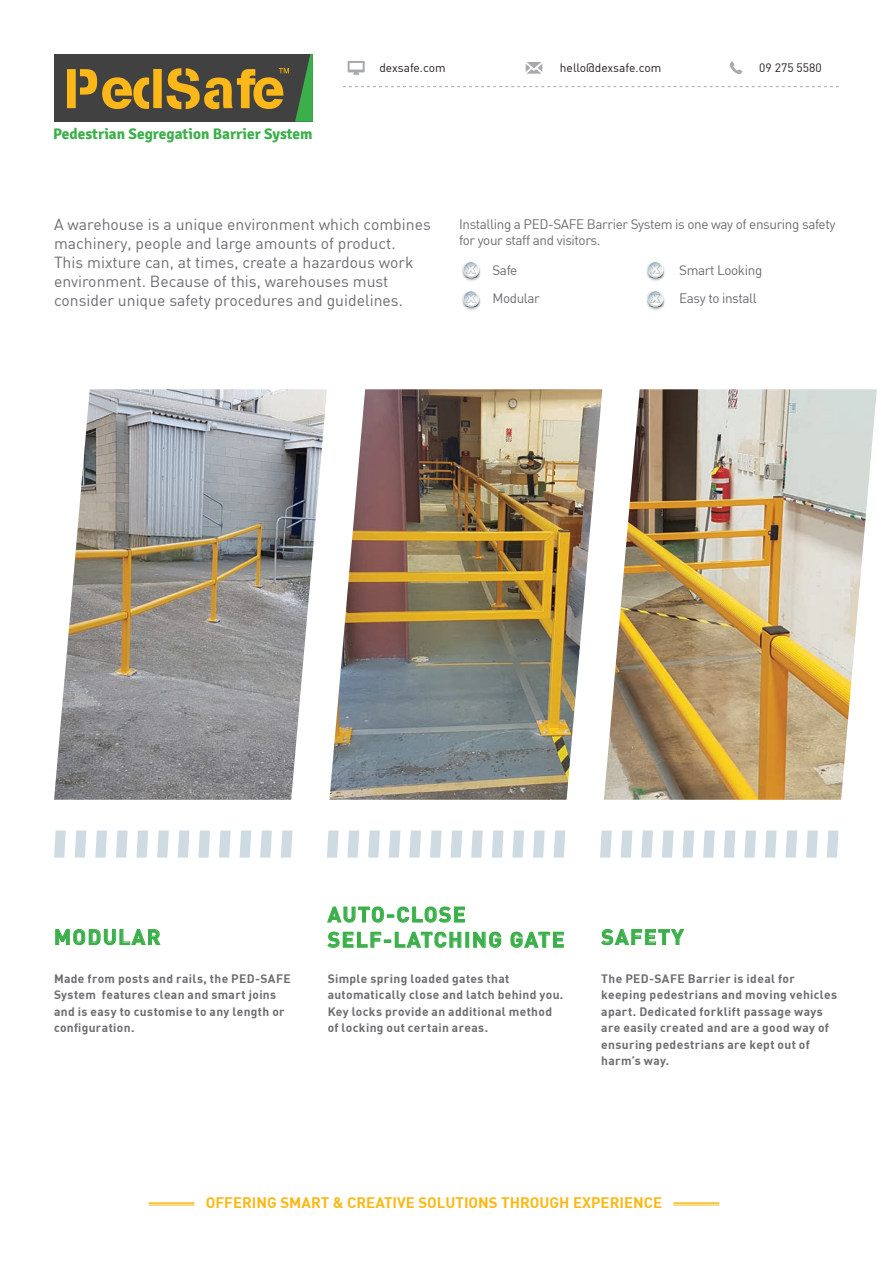
<style>
.page{position:relative;width:893px;height:1263px;background:#fff}
.page>*{position:absolute;margin:0;border:0;box-sizing:border-box;transform-origin:0 0}
.t1{font:55.8px "Stencilia A";color:#fcb818}
.t2{font:700 21px/25.2px "DIN";letter-spacing:.07em;color:#3baf49}
.t3{font:15.75px/18.9px "DIN";color:#6c6d70}
.t4{font:700 15.3px "Signika";color:#3baf49}
.t5{font:700 15px "DIN";color:#fcb814}
.t6{font:13.5px/16.2px "DIN";letter-spacing:-.03em;color:#6c6d70}
.t7{font:700 12px/16.5px "DIN";letter-spacing:.03em;color:#6c6d70}
.t8{font:12px "DIN";color:#231f20}
</style>
<div class="page">
<div style="left:54px;top:54px;width:258px;height:68px;background:#414142"></div>
<svg style="left:279px;top:68px;width:10px;height:5px"></svg>
<svg style="left:295px;top:54px;width:18px;height:68px"></svg>
<hr style="left:673px;top:1202px;width:46px;height:2px;background:#fcb814">
<hr style="left:673px;top:1205px;width:46px;height:1px;background:#fcb814">
<hr style="left:149px;top:1202px;width:46px;height:2px;background:#fcb814">
<hr style="left:149px;top:1205px;width:46px;height:1px;background:#fcb814">
<svg style="left:525px;top:62px;width:18px;height:12px"></svg>
<svg style="left:730px;top:61px;width:12px;height:13px"></svg>
<svg style="left:348px;top:61px;width:17px;height:14px"></svg>
<svg style="left:343px;top:86px;width:496px;height:1px"></svg>
<svg style="left:54px;top:830px;width:12px;height:27px"></svg>
<svg style="left:137px;top:830px;width:11px;height:27px"></svg>
<svg style="left:219px;top:830px;width:12px;height:27px"></svg>
<svg style="left:95px;top:830px;width:12px;height:27px"></svg>
<svg style="left:178px;top:830px;width:11px;height:27px"></svg>
<svg style="left:260px;top:830px;width:12px;height:27px"></svg>
<svg style="left:75px;top:830px;width:11px;height:27px"></svg>
<svg style="left:157px;top:830px;width:12px;height:27px"></svg>
<svg style="left:240px;top:830px;width:11px;height:27px"></svg>
<svg style="left:116px;top:830px;width:12px;height:27px"></svg>
<svg style="left:198px;top:830px;width:12px;height:27px"></svg>
<svg style="left:281px;top:830px;width:11px;height:27px"></svg>
<svg style="left:327px;top:830px;width:12px;height:27px"></svg>
<svg style="left:409px;top:830px;width:12px;height:27px"></svg>
<svg style="left:492px;top:830px;width:11px;height:27px"></svg>
<svg style="left:368px;top:830px;width:12px;height:27px"></svg>
<svg style="left:451px;top:830px;width:11px;height:27px"></svg>
<svg style="left:533px;top:830px;width:12px;height:27px"></svg>
<svg style="left:347px;top:830px;width:12px;height:27px"></svg>
<svg style="left:430px;top:830px;width:12px;height:27px"></svg>
<svg style="left:512px;top:830px;width:12px;height:27px"></svg>
<svg style="left:389px;top:830px;width:11px;height:27px"></svg>
<svg style="left:471px;top:830px;width:12px;height:27px"></svg>
<svg style="left:554px;top:830px;width:11px;height:27px"></svg>
<svg style="left:600px;top:830px;width:12px;height:27px"></svg>
<svg style="left:682px;top:830px;width:12px;height:27px"></svg>
<svg style="left:765px;top:830px;width:12px;height:27px"></svg>
<svg style="left:641px;top:830px;width:12px;height:27px"></svg>
<svg style="left:724px;top:830px;width:11px;height:27px"></svg>
<svg style="left:806px;top:830px;width:12px;height:27px"></svg>
<svg style="left:621px;top:830px;width:11px;height:27px"></svg>
<svg style="left:703px;top:830px;width:12px;height:27px"></svg>
<svg style="left:785px;top:830px;width:12px;height:27px"></svg>
<svg style="left:662px;top:830px;width:12px;height:27px"></svg>
<svg style="left:744px;top:830px;width:12px;height:27px"></svg>
<svg style="left:827px;top:830px;width:11px;height:27px"></svg>
<svg style="left:55px;top:929px;width:106px;height:16px"></svg>
<svg style="left:327px;top:906px;width:138px;height:17px"></svg>
<svg style="left:327px;top:931px;width:135px;height:17px"></svg>
<div style="left:465px;top:932px;width:4px;height:16px;border:1px solid #3baf49"></div>
<svg style="left:473px;top:931px;width:29px;height:17px"></svg>
<svg style="left:510px;top:931px;width:54px;height:17px"></svg>
<svg style="left:601px;top:929px;width:83px;height:16px"></svg>
<img style="left:54px;top:389px;width:273px;height:411px">
<img style="left:329px;top:389px;width:273px;height:411px">
<img style="left:604px;top:389px;width:273px;height:411px">
<svg style="left:459px;top:260px;width:24px;height:23px"></svg>
<svg style="left:463px;top:261px;width:16px;height:17px"></svg>
<svg style="left:644px;top:260px;width:23px;height:23px"></svg>
<svg style="left:647px;top:261px;width:17px;height:17px"></svg>
<svg style="left:459px;top:289px;width:24px;height:24px"></svg>
<svg style="left:463px;top:290px;width:16px;height:17px"></svg>
<svg style="left:644px;top:289px;width:23px;height:24px"></svg>
<svg style="left:647px;top:290px;width:17px;height:17px"></svg>
<h1 class="t1" style="left:65px;top:56px;width:223px">PedSafe</h1>
<p class="t4" style="left:53px;top:124px;width:261px">Pedestrian Segregation Barrier System</p>
<p class="t8" style="left:379px;top:63px;width:68px">dexsafe.com</p>
<p class="t8" style="left:560px;top:63px;width:103px">hello@dexsafe.com</p>
<p class="t8" style="left:759px;top:63px;width:64px">09 275 5580</p>
<p class="t3" style="left:54px;top:216px;width:378px">A warehouse is a unique environment which combines machinery, people and large amounts of product.<br>This mixture can, at times, create a hazardous work environment. Because of this, warehouses must consider unique safety procedures and guidelines.</p>
<p class="t6" style="left:459px;top:217px;width:378px">Installing a PED-SAFE Barrier System is one way of ensuring safety for your staff and visitors.</p>
<p class="t6" style="left:492px;top:263px;width:26px">Safe</p>
<p class="t6" style="left:679px;top:263px;width:85px">Smart Looking</p>
<p class="t6" style="left:492px;top:291px;width:49px">Modular</p>
<p class="t6" style="left:679px;top:291px;width:79px">Easy to install</p>
<h2 class="t2" style="left:54px;top:925px;width:108px">MODULAR</h2>
<h2 class="t2" style="left:328px;top:903px;width:238px">AUTO-CLOSE<br>SELF-LATCHING GATE</h2>
<h2 class="t2" style="left:601px;top:925px;width:84px">SAFETY</h2>
<p class="t7" style="left:54px;top:971px;width:238px">Made from posts and rails, the PED-SAFE System features clean and smart joins and is easy to customise to any length or configuration.</p>
<p class="t7" style="left:328px;top:971px;width:237px">Simple spring loaded gates that automatically close and latch behind you.<br>Key locks provide an additional method of locking out certain areas.</p>
<p class="t7" style="left:601px;top:971px;width:237px">The PED-SAFE Barrier is ideal for keeping pedestrians and moving vehicles apart. Dedicated forklift passage ways are easily created and are a good way of ensuring pedestrians are kept out of harm’s way.</p>
<p class="t5" style="left:206px;top:1195px;width:458px">OFFERING SMART &amp; CREATIVE SOLUTIONS THROUGH EXPERIENCE</p>
</div>
